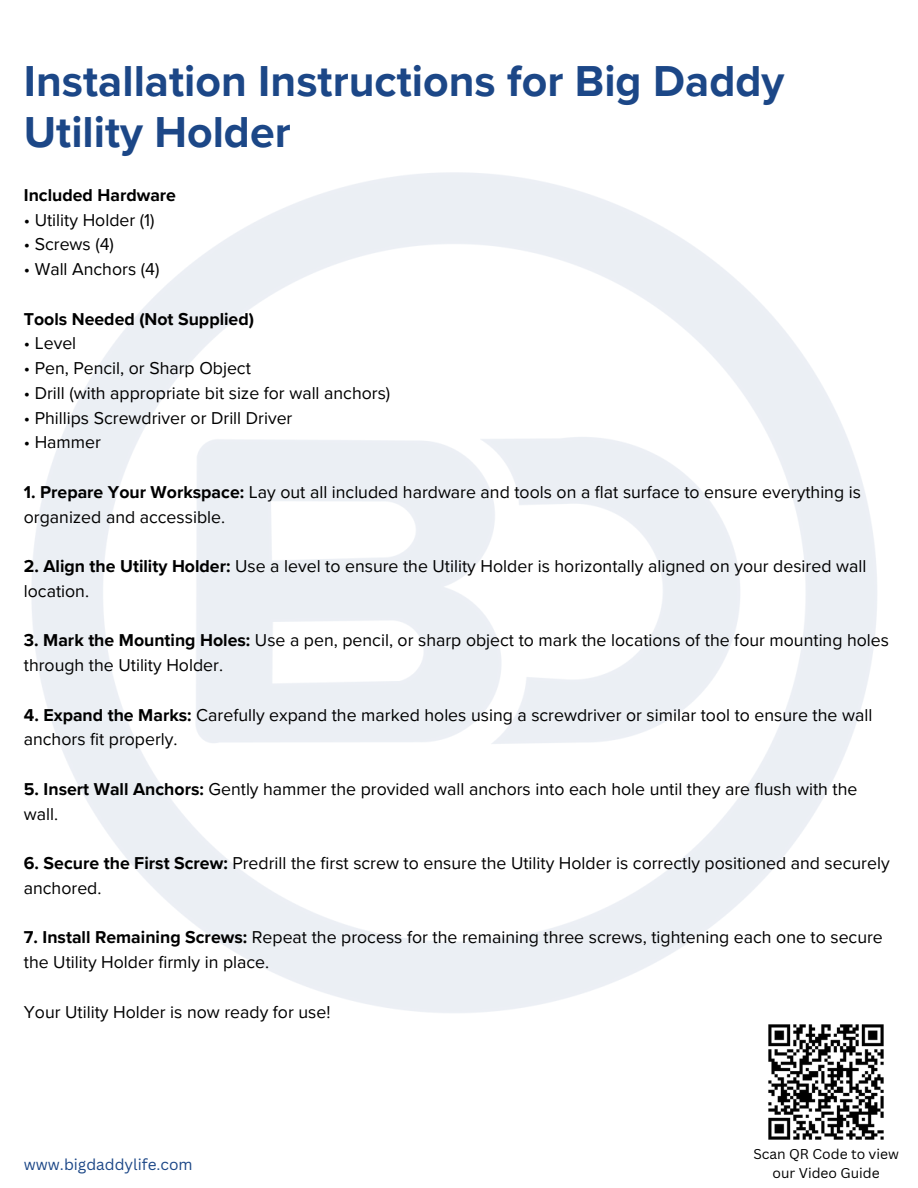
<style>
.page{position:relative;width:918px;height:1188px;background:#fff}
.page>*{position:absolute;margin:0;border:0;box-sizing:border-box;transform-origin:0 0}
.t1{font:700 44.55px/50.7px "Proxima Nova";color:#1c4787}
.t2{font:17.7px/24.8px "Proxima Nova";color:#000}
.t3{font:700 17.7px "Proxima Nova";color:#000}
.t4{font:15.3px "Canva Sans";color:#1c4787}
.t5{font:13.8px/19.2px "Canva Sans";color:#000;text-align:center}
.s1{font-weight:700}
</style>
<div class="page">
<img style="left:768px;top:1024px;width:116px;height:116px">
<h1 class="t1" style="left:24px;top:57px;width:762px">Installation Instructions for Big Daddy<br>Utility Holder</h1>
<h2 class="t3" style="left:24px;top:185px;width:154px">Included Hardware</h2>
<h2 class="t2" style="left:24px;top:208px;width:132px">• Utility Holder (1)</h2>
<h2 class="t2" style="left:24px;top:232px;width:92px">• Screws (4)</h2>
<h2 class="t2" style="left:24px;top:257px;width:137px">• Wall Anchors (4)</h2>
<h2 class="t3" style="left:24px;top:308px;width:232px">Tools Needed (Not Supplied)</h2>
<h2 class="t2" style="left:24px;top:331px;width:54px">• Level</h2>
<h2 class="t2" style="left:24px;top:356px;width:229px">• Pen, Pencil, or Sharp Object</h2>
<h2 class="t2" style="left:24px;top:381px;width:368px">• Drill (with appropriate bit size for wall anchors)</h2>
<h2 class="t2" style="left:24px;top:406px;width:270px">• Phillips Screwdriver or Drill Driver</h2>
<h2 class="t2" style="left:24px;top:430px;width:79px">• Hammer</h2>
<h2 class="t2" style="left:24px;top:480px;width:839px"><span class="s1">1. Prepare Your Workspace:</span> Lay out all included hardware and tools on a flat surface to ensure everything is organized and accessible.</h2>
<h2 class="t2" style="left:24px;top:554px;width:844px"><span class="s1">2. Align the Utility Holder:</span> Use a level to ensure the Utility Holder is horizontally aligned on your desired wall location.</h2>
<h2 class="t2" style="left:24px;top:628px;width:867px"><span class="s1">3. Mark the Mounting Holes:</span> Use a pen, pencil, or sharp object to mark the locations of the four mounting holes through the Utility Holder.</h2>
<h2 class="t2" style="left:24px;top:703px;width:850px"><span class="s1">4. Expand the Marks:</span> Carefully expand the marked holes using a screwdriver or similar tool to ensure the wall anchors fit properly.</h2>
<h2 class="t2" style="left:24px;top:777px;width:835px"><span class="s1">5. Insert Wall Anchors:</span> Gently hammer the provided wall anchors into each hole until they are flush with the wall.</h2>
<h2 class="t2" style="left:24px;top:851px;width:867px"><span class="s1">6. Secure the First Screw:</span> Predrill the first screw to ensure the Utility Holder is correctly positioned and securely anchored.</h2>
<h2 class="t2" style="left:24px;top:925px;width:861px"><span class="s1">7. Install Remaining Screws:</span> Repeat the process for the remaining three screws, tightening each one to secure the Utility Holder firmly in place.</h2>
<h2 class="t2" style="left:24px;top:1000px;width:308px">Your Utility Holder is now ready for use!</h2>
<p class="t4" style="left:24px;top:1153px;width:170px">www.bigdaddylife.com</p>
<p class="t5" style="left:753px;top:1144px;width:147px">Scan QR Code to view our Video Guide</p>
</div>
